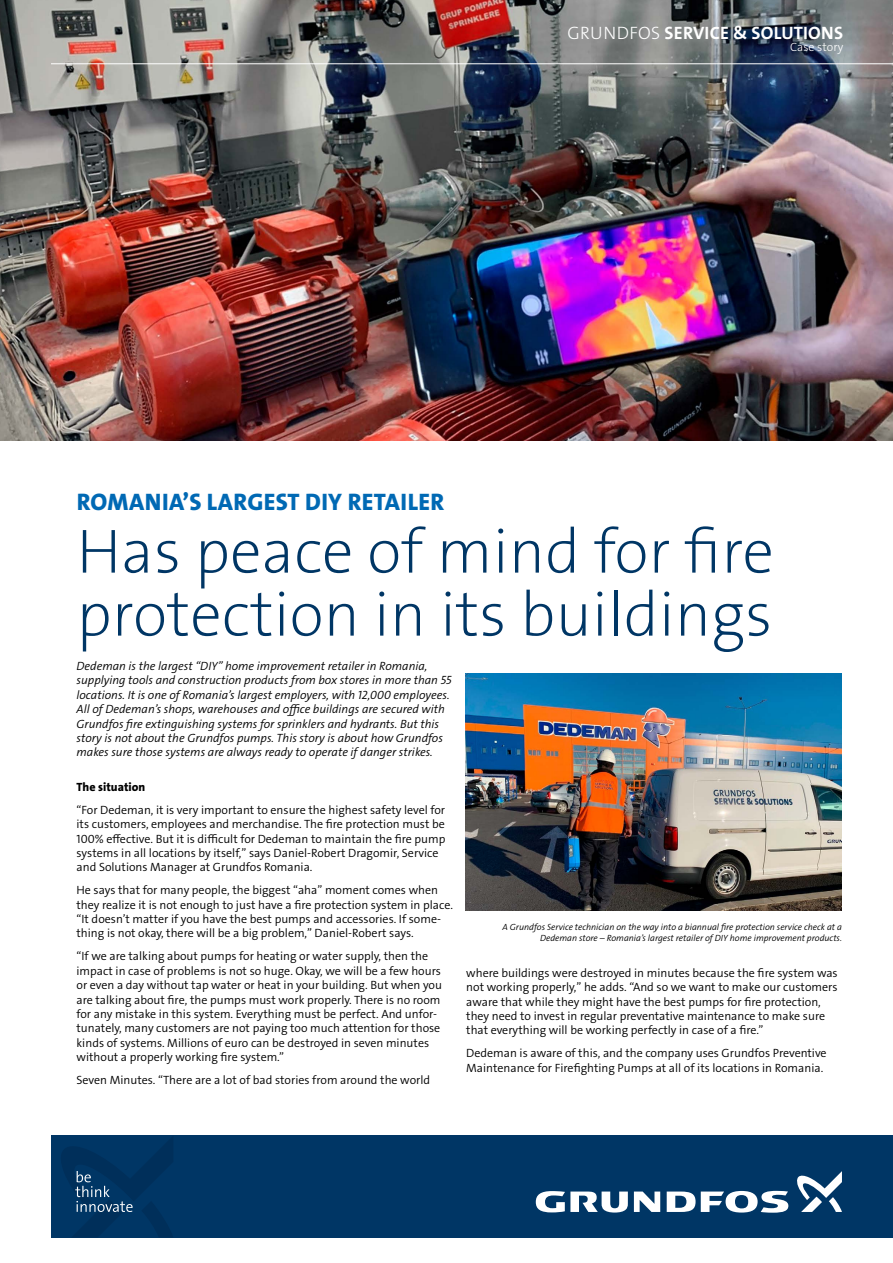
<style>
.page{position:relative;width:893px;height:1263px;background:#fff}
.page>*{position:absolute;margin:0;border:0;box-sizing:border-box;transform-origin:0 0}
.t1{font:63px/63px "Grundfos The Sans V2 OT 2 XL";color:#003665}
.t2{font:24px "Grundfos The Sans V2 OT 8 XB";letter-spacing:.015em;color:#0069b4}
.t3{font:18px "Grundfos The Sans V2 OT 7 B";letter-spacing:.015em;color:#fff}
.t4{font:12px/14.4px "Grundfos The Sans V2 OT 4 SL";color:#000}
.t5{font:12px/14.4px "Grundfos The Sans V2 OT 4 SL Italic";color:#000}
.t6{font:12px "Grundfos The Sans V2 OT 8 XB";color:#000}
.t7{font:12px "Grundfos The Sans V2 OT 3 L";color:#fff}
.t8{font:9px/10.8px "Grundfos The Sans V2 OT 4 SL Italic";color:#000;text-align:right}
.s1{font-family:"Grundfos The Sans V2 OT 3 L"}
</style>
<div class="page">
<img style="left:0;top:0;width:893px;height:441px">
<img style="left:466px;top:673px;width:376px;height:238px">
<div style="left:51px;top:1135px;width:842px;height:102px;background:#003665"></div>
<svg style="left:634px;top:1191px;width:26px;height:21px"></svg>
<svg style="left:536px;top:1191px;width:92px;height:21px"></svg>
<svg style="left:667px;top:1191px;width:121px;height:22px"></svg>
<svg style="left:797px;top:1171px;width:45px;height:41px"></svg>
<svg style="left:61px;top:1137px;width:112px;height:100px"></svg>
<hr style="left:51px;top:63px;width:842px;height:1px;background:#fff">
<h3 class="t3" style="left:568px;top:21px;width:277px"><span class="s1">GRUNDFOS</span> SERVICE &amp; SOLUTIONS</h3>
<p class="t7" style="left:790px;top:39px;width:55px">Case story</p>
<h2 class="t2" style="left:77px;top:486px;width:369px">ROMANIA’S LARGEST DIY RETAILER</h2>
<h1 class="t1" style="left:77px;top:520px;width:699px">Has peace of mind for fire protection in its buildings</h1>
<p class="t5" style="left:77px;top:659px;width:377px">Dedeman is the largest “DIY” home improvement retailer in Romania, supplying tools and construction products from box stores in more than 55 locations. It is one of Romania’s largest employers, with 12,000 employees.<br>All of Dedeman’s shops, warehouses and office buildings are secured with Grundfos fire extinguishing systems for sprinklers and hydrants. But this story is not about the Grundfos pumps. This story is about how Grundfos makes sure those systems are always ready to operate if danger strikes.</p>
<p class="t6" style="left:77px;top:779px;width:70px">The situation</p>
<p class="t4" style="left:77px;top:802px;width:370px">“For Dedeman, it is very important to ensure the highest safety level for its customers, employees and merchandise. The fire protection must be 100% effective. But it is difficult for Dedeman to maintain the fire pump systems in all locations by itself,” says Daniel-Robert Dragomir, Service and Solutions Manager at Grundfos Romania.</p>
<p class="t4" style="left:77px;top:883px;width:378px">He says that for many people, the biggest “aha” moment comes when they realize it is not enough to just have a fire protection system in place. “It doesn’t matter if you have the best pumps and accessories. If some&shy;thing is not okay, there will be a big problem,” Daniel-Robert says.</p>
<p class="t4" style="left:77px;top:949px;width:367px">“If we are talking about pumps for heating or water supply, then the impact in case of problems is not so huge. Okay, we will be a few hours or even a day without tap water or heat in your building. But when you are talking about fire, the pumps must work properly. There is no room for any mistake in this system. Everything must be perfect. And unfor&shy;tunately, many customers are not paying too much attention for those kinds of systems. Millions of euro can be destroyed in seven minutes without a properly working fire system.”</p>
<p class="t4" style="left:77px;top:1073px;width:355px">Seven Minutes. “There are a lot of bad stories from around the world</p>
<p class="t8" style="left:502px;top:922px;width:341px">A Grundfos Service technician on the way into a biannual fire protection service check at a<br>Dedeman store – Romania’s largest retailer of DIY home improvement products.</p>
<p class="t4" style="left:466px;top:966px;width:373px">where buildings were destroyed in minutes because the fire system was not working properly,” he adds. “And so we want to make our customers aware that while they might have the best pumps for fire protection, they need to invest in regular preventative maintenance to make sure that everything will be working perfectly in case of a fire.”</p>
<p class="t4" style="left:466px;top:1046px;width:362px">Dedeman is aware of this, and the company uses Grundfos Preventive<br>Maintenance for Firefighting Pumps at all of its locations in Romania.</p>
</div>
